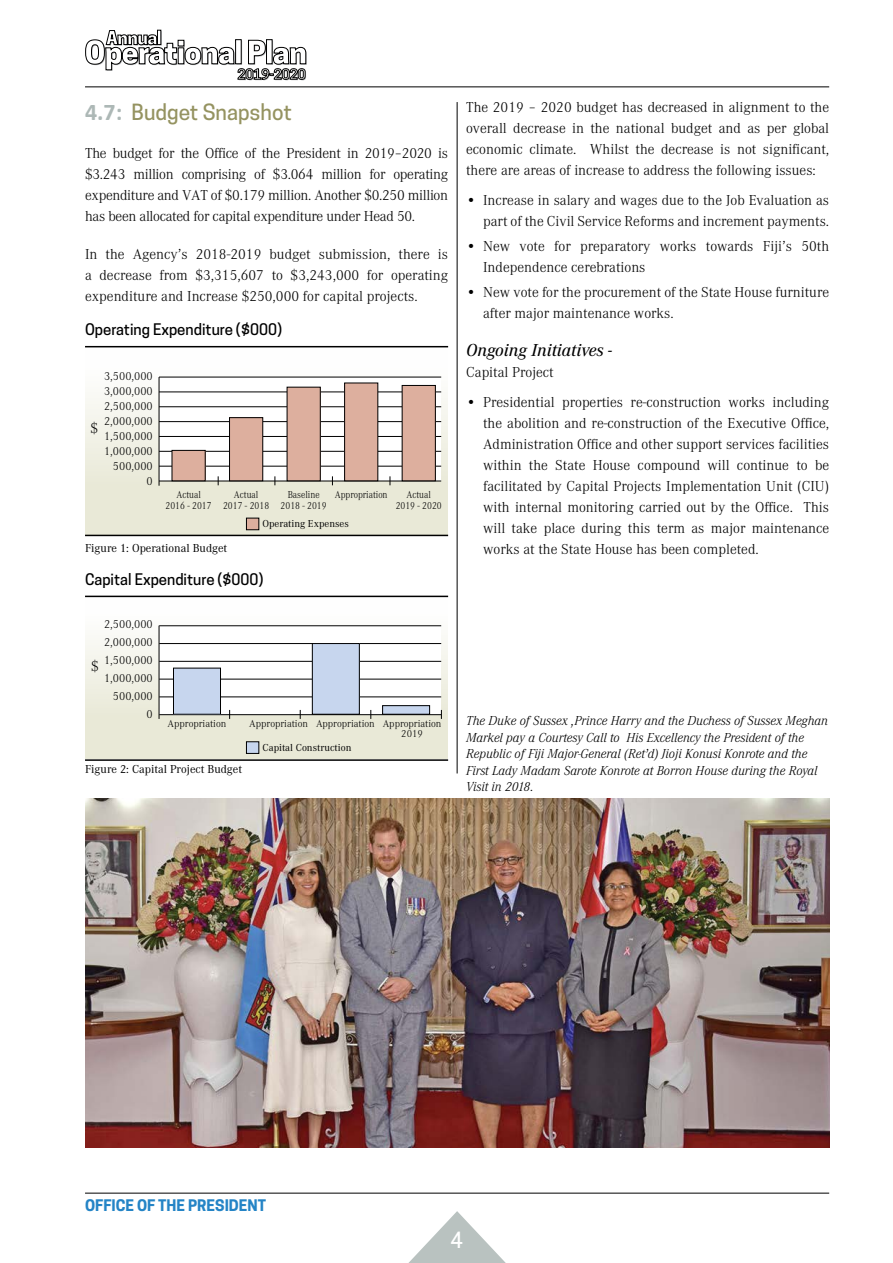
<style>
.page{position:relative;width:893px;height:1263px;background:#fff}
.page>*{position:absolute;margin:0;border:0;box-sizing:border-box;transform-origin:0 0}
.t1{font:500 21px "Cooper Hewitt";color:#959361}
.t2{font:500 21px "Cooper Hewitt";color:#fff}
.t3{font:italic 500 18px "Corporate A";color:#000}
.t4{font:300 15px/21px "Corporate A";color:#000;text-align:justify}
.t5{font:500 15px "Cooper Hewitt";color:#000}
.t6{font:700 15px "Cooper Hewitt";color:#2484c6}
.t7{font:italic 300 13.5px/16.5px "Corporate A";color:#000}
.t8{font:300 12px/15px "Corporate A";color:#000;text-align:right}
.t9{font:12px "Corporate A";color:#000}
.t10{font:300 10.5px/10.5px "Corporate A";color:#000;text-align:center;scale:.9 1}
.t11{font:300 10.5px/10.5px "Corporate A";color:#000}
.t12{font:10.5px "Corporate A";color:#000}
.s1{font-family:"Calibri";font-weight:700;font-size:24px;color:#adb8b6}
</style>
<div class="page">
<hr style="left:85px;top:1193px;width:744px;height:1px;background:#000">
<svg style="left:408px;top:1211px;width:98px;height:52px"></svg>
<hr style="left:85px;top:87px;width:744px;height:1px;background:#000">
<svg style="left:85px;top:30px;width:222px;height:50px"></svg>
<div style="left:85px;top:596px;width:363px;height:163px;background:linear-gradient(to bottom,#fff,#e4e4ce)"></div>
<div style="left:159px;top:626px;width:282px;height:89px;background:#fff"></div>
<div style="left:85px;top:347px;width:363px;height:188px;background:linear-gradient(to bottom,#fff,#e4e4cf)"></div>
<hr style="left:457px;top:102px;width:1px;height:671px;background:#000">
<div style="left:159px;top:377px;width:282px;height:104px;background:#fff"></div>
<hr style="left:159px;top:377px;width:282px;height:1px;background:#000">
<hr style="left:159px;top:392px;width:282px;height:1px;background:#000">
<hr style="left:159px;top:406px;width:282px;height:1px;background:#000">
<hr style="left:159px;top:421px;width:282px;height:1px;background:#000">
<hr style="left:159px;top:436px;width:282px;height:1px;background:#000">
<hr style="left:159px;top:451px;width:282px;height:1px;background:#000">
<hr style="left:159px;top:466px;width:282px;height:1px;background:#000">
<hr style="left:159px;top:481px;width:282px;height:1px;background:#000">
<div style="left:172px;top:450px;width:33px;height:31px;background:#ddaf9e"></div>
<div style="left:230px;top:418px;width:33px;height:63px;background:#ddaf9e"></div>
<div style="left:229px;top:417px;width:34px;height:64px;border:1px solid #000"></div>
<div style="left:287px;top:387px;width:33px;height:94px;background:#ddaf9e"></div>
<div style="left:345px;top:383px;width:33px;height:98px;background:#ddaf9e"></div>
<div style="left:344px;top:383px;width:34px;height:98px;border:1px solid #000"></div>
<div style="left:402px;top:385px;width:33px;height:96px;background:#ddaf9e"></div>
<div style="left:402px;top:385px;width:34px;height:96px;border:1px solid #000"></div>
<hr style="left:85px;top:346px;width:363px;height:1px;background:#000">
<hr style="left:85px;top:535px;width:363px;height:1px;background:#000">
<hr style="left:159px;top:377px;width:1px;height:109px;background:#000">
<hr style="left:159px;top:626px;width:1px;height:93px;background:#000">
<div style="left:246px;top:518px;width:13px;height:12px;background:#ddaf9e"></div>
<div style="left:246px;top:518px;width:13px;height:12px;border:1px solid #000"></div>
<div style="left:246px;top:742px;width:13px;height:11px;background:#c7d6ee"></div>
<div style="left:246px;top:741px;width:13px;height:13px;border:1px solid #000"></div>
<hr style="left:159px;top:625px;width:282px;height:1px;background:#000">
<hr style="left:159px;top:643px;width:282px;height:1px;background:#000">
<hr style="left:159px;top:661px;width:282px;height:1px;background:#000">
<hr style="left:159px;top:679px;width:282px;height:1px;background:#000">
<hr style="left:159px;top:697px;width:282px;height:1px;background:#000">
<hr style="left:159px;top:714px;width:282px;height:1px;background:#000">
<div style="left:173px;top:668px;width:47px;height:46px;background:#c7d6ee"></div>
<div style="left:173px;top:668px;width:48px;height:46px;border:1px solid #000"></div>
<div style="left:383px;top:706px;width:47px;height:8px;background:#c7d6ee"></div>
<div style="left:382px;top:705px;width:48px;height:9px;border:1px solid #000"></div>
<div style="left:312px;top:643px;width:47px;height:71px;background:#c7d6ee"></div>
<div style="left:312px;top:643px;width:48px;height:71px;border:1px solid #000"></div>
<hr style="left:85px;top:596px;width:363px;height:1px;background:#000">
<hr style="left:85px;top:759px;width:363px;height:2px;background:#000">
<img style="left:85px;top:799px;width:744px;height:349px">
<h1 class="t1" style="left:85px;top:100px;width:208px"><span class="s1">4.7:</span> Budget Snapshot</h1>
<p class="t4" style="left:85px;top:143px;width:365px">The budget for the Office of the President in 2019–2020 is $3.243 million comprising of $3.064 million for operating expenditure and VAT of $0.179 million. Another $0.250 million has been allocated for capital expenditure under Head 50.</p>
<p class="t4" style="left:85px;top:244px;width:365px">In the Agency’s 2018-2019 budget submission, there is a decrease from $3,315,607 to $3,243,000 for operating expenditure and Increase $250,000 for capital projects.</p>
<p class="t5" style="left:85px;top:320px;width:198px">Operating Expenditure ($000)</p>
<p class="t8" style="left:104px;top:369px;width:50px">3,500,000<br>3,000,000<br>2,500,000<br>2,000,000<br>1,500,000<br>1,000,000<br>500,000<br>0</p>
<p class="t4" style="left:90px;top:417px;width:9px">$</p>
<p class="t10" style="left:166px;top:490px;width:53px">Actual<br>2016 - 2017</p>
<p class="t10" style="left:223px;top:490px;width:53px">Actual<br>2017 - 2018</p>
<p class="t10" style="left:396px;top:490px;width:53px">Actual<br>2019 - 2020</p>
<p class="t10" style="left:281px;top:490px;width:53px">Baseline<br>2018 - 2019</p>
<p class="t10" style="left:335px;top:490px;width:60px">Appropriation</p>
<p class="t12" style="left:262px;top:518px;width:88px">Operating Expenses</p>
<p class="t9" style="left:85px;top:541px;width:144px">Figure 1: Operational Budget</p>
<p class="t5" style="left:85px;top:570px;width:180px">Capital Expenditure ($000)</p>
<p class="t8" style="left:104px;top:616px;width:50px;line-height:18px">2,500,000<br>2,000,000<br>1,500,000<br>1,000,000<br>500,000<br>0</p>
<p class="t4" style="left:91px;top:656px;width:9px">$</p>
<p class="t11" style="left:168px;top:718px;width:60px">Appropriation</p>
<p class="t11" style="left:401px;top:718px;width:42px;text-indent:-152px">Appropriation Appropriation Appropriation<br>2019</p>
<p class="t12" style="left:262px;top:742px;width:90px">Capital Construction</p>
<p class="t9" style="left:85px;top:763px;width:158px">Figure 2: Capital Project Budget</p>
<p class="t4" style="left:466px;top:97px;width:365px">The 2019 – 2020 budget has decreased in alignment to the overall decrease in the national budget and as per global economic climate. Whilst the decrease is not significant, there are areas of increase to address the following issues:</p>
<p class="t4" style="left:466px;top:190px;width:365px;text-align:right">• Increase in salary and wages due to the Job Evaluation as part of the Civil Service Reforms and increment payments.</p>
<p class="t4" style="left:483px;top:236px;width:348px;text-indent:-17px">• New vote for preparatory works towards Fiji’s 50th<br>Independence cerebrations</p>
<p class="t4" style="left:483px;top:282px;width:348px;text-indent:-17px">• New vote for the procurement of the State House furniture after major maintenance works.</p>
<p class="t3" style="left:466px;top:340px;width:147px">Ongoing Initiatives -</p>
<p class="t4" style="left:466px;top:362px;width:89px">Capital Project</p>
<p class="t4" style="left:483px;top:392px;width:348px;text-indent:-17px">• Presidential properties re-construction works including the abolition and re-construction of the Executive Office, Administration Office and other support services facilities within the State House compound will continue to be facilitated by Capital Projects Implementation Unit (CIU) with internal monitoring carried out by the Office. This will take place during this term as major maintenance works at the State House has been completed.</p>
<p class="t7" style="left:466px;top:713px;width:363px">The Duke of Sussex ,Prince Harry and the Duchess of Sussex Meghan Markel pay a Courtesy Call to His Excellency the President of the Republic of Fiji Major-General (Ret’d) Jioji Konusi Konrote and the First Lady Madam Sarote Konrote at Borron House during the Royal Visit in 2018.</p>
<p class="t6" style="left:85px;top:1196px;width:183px">OFFICE OF THE PRESIDENT</p>
<h1 class="t2" style="left:450px;top:1228px;width:14px">4</h1>
</div>
